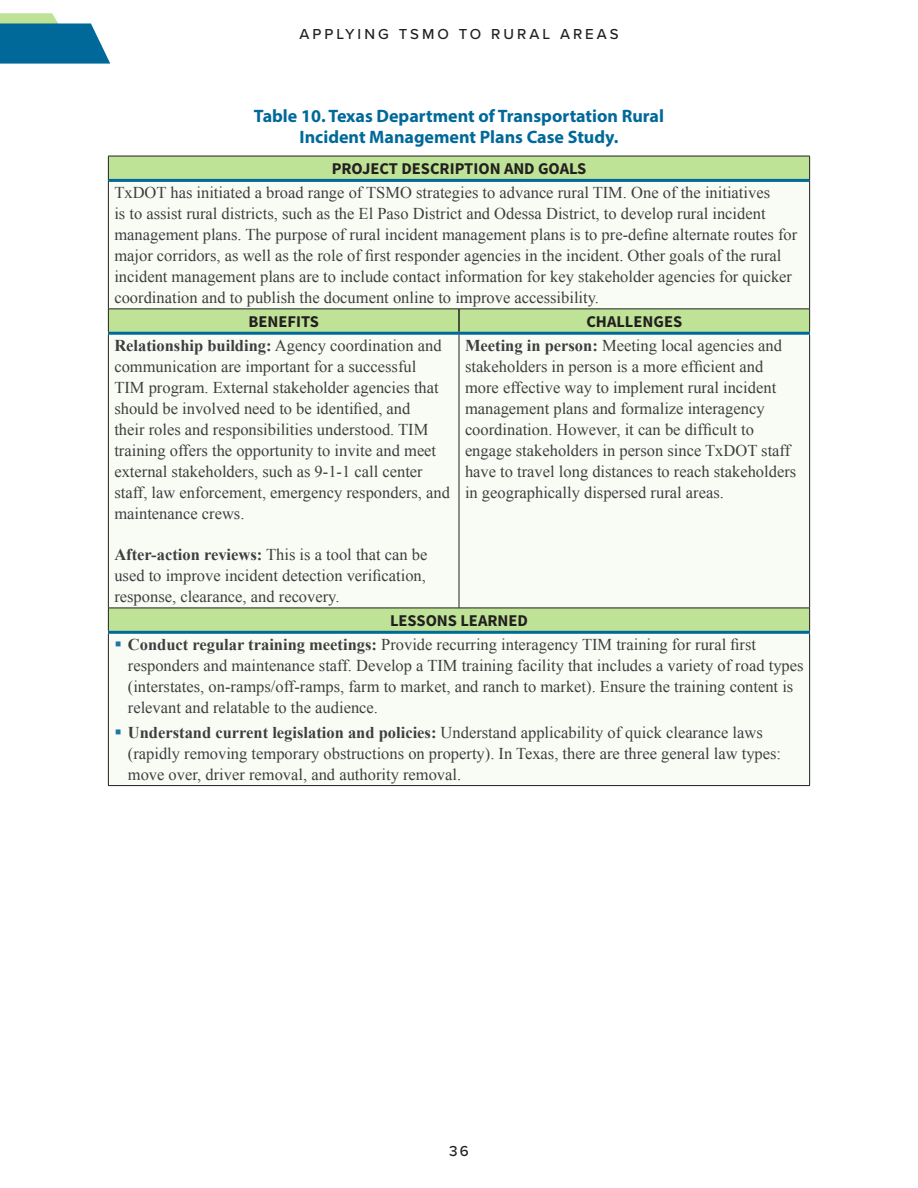
<style>
.page{position:relative;width:918px;height:1188px;background:#fff}
.page>*{position:absolute;margin:0;border:0;box-sizing:border-box;transform-origin:0 0}
.Figure_Table_Titles{font:700 18px/21.6px "Myriad Pro";color:#006999;text-align:center}
.Table_text{font:16.5px/21px "Times New Roman";color:#3e3e3f}
.Body_text{font:16.5px "Source Sans Variable";color:#231f20}
.t1{font:500 15px "Proxima Nova";letter-spacing:.2em;color:#231f20}
.s1{font-weight:700}
</style>
<div class="page">
<svg style="left:0;top:13px;width:110px;height:51px"></svg>
<div style="left:109px;top:157px;width:700px;height:22px;background:#bee396"></div>
<svg style="left:109px;top:308px;width:700px;height:323px;fill:#f9fcf5"></svg>
<hr style="left:458px;top:309px;width:2px;height:23px;background:#231f20">
<hr style="left:108px;top:332px;width:351px;height:3px;background:#006999">
<hr style="left:459px;top:332px;width:351px;height:3px;background:#006999">
<hr style="left:108px;top:631px;width:351px;height:3px;background:#006999">
<hr style="left:459px;top:631px;width:351px;height:3px;background:#006999">
<hr style="left:108px;top:156px;width:351px;height:1px;background:#231f20">
<svg style="left:108px;top:156px;width:1px;height:24px"></svg>
<hr style="left:459px;top:156px;width:351px;height:1px;background:#231f20">
<svg style="left:809px;top:156px;width:1px;height:24px"></svg>
<hr style="left:108px;top:180px;width:1px;height:129px;background:#231f20">
<hr style="left:809px;top:180px;width:1px;height:129px;background:#231f20">
<hr style="left:108px;top:309px;width:351px;height:1px;background:#231f20">
<svg style="left:108px;top:309px;width:1px;height:23px"></svg>
<hr style="left:459px;top:309px;width:351px;height:1px;background:#231f20">
<svg style="left:809px;top:309px;width:1px;height:23px"></svg>
<hr style="left:108px;top:608px;width:351px;height:1px;background:#231f20">
<svg style="left:108px;top:608px;width:1px;height:23px"></svg>
<hr style="left:459px;top:608px;width:351px;height:1px;background:#231f20">
<svg style="left:809px;top:608px;width:1px;height:23px"></svg>
<hr style="left:108px;top:634px;width:1px;height:151px;background:#231f20">
<hr style="left:809px;top:634px;width:1px;height:151px;background:#231f20">
<hr style="left:108px;top:335px;width:1px;height:273px;background:#231f20">
<hr style="left:459px;top:335px;width:1px;height:273px;background:#231f20">
<hr style="left:809px;top:335px;width:1px;height:273px;background:#231f20">
<hr style="left:108px;top:785px;width:351px;height:1px;background:#231f20">
<hr style="left:459px;top:785px;width:351px;height:1px;background:#231f20">
<hr style="left:109px;top:179px;width:350px;height:3px;background:#006999">
<hr style="left:459px;top:179px;width:350px;height:3px;background:#006999">
<p class="t1" style="left:299px;top:23px;width:321px">APPLYING TSMO TO RURAL AREAS</p>
<p class="Figure_Table_Titles" style="left:254px;top:104px;width:412px">Table 10. Texas Department of Transportation Rural<br>Incident Management Plans Case Study.</p>
<p class="Body_text" style="left:332px;top:159px;width:256px">PROJECT DESCRIPTION AND GOALS</p>
<p class="Table_text" style="left:114px;top:182px;width:684px">TxDOT has initiated a broad range of TSMO strategies to advance rural TIM. One of the initiatives<br>is to assist rural districts, such as the El Paso District and Odessa District, to develop rural incident management plans. The purpose of rural incident management plans is to pre-define alternate routes for major corridors, as well as the role of first responder agencies in the incident. Other goals of the rural incident management plans are to include contact information for key stakeholder agencies for quicker coordination and to publish the document online to improve accessibility.</p>
<p class="Body_text" style="left:248px;top:312px;width:72px">BENEFITS</p>
<p class="Body_text" style="left:586px;top:312px;width:97px">CHALLENGES</p>
<p class="Table_text" style="left:114px;top:334px;width:337px"><span class="s1">Relationship building:</span> Agency coordination and communication are important for a successful TIM program. External stakeholder agencies that should be involved need to be identified, and<br>their roles and responsibilities understood. TIM training offers the opportunity to invite and meet external stakeholders, such as 9-1-1 call center staff, law enforcement, emergency responders, and maintenance crews.</p>
<p class="Table_text" style="left:114px;top:544px;width:315px;text-align:justify"><span class="s1">After-action reviews:</span> This is a tool that can be used to improve incident detection verification, response, clearance, and recovery.</p>
<p class="Table_text" style="left:465px;top:334px;width:333px"><span class="s1">Meeting in person:</span> Meeting local agencies and stakeholders in person is a more efficient and more effective way to implement rural incident management plans and formalize interagency coordination. However, it can be difficult to engage stakeholders in person since TxDOT staff have to travel long distances to reach stakeholders in geographically dispersed rural areas.</p>
<p class="Body_text" style="left:390px;top:611px;width:139px">LESSONS LEARNED</p>
<p class="Table_text" style="left:128px;top:633px;width:677px"><span class="s1">Conduct regular training meetings:</span> Provide recurring interagency TIM training for rural first responders and maintenance staff. Develop a TIM training facility that includes a variety of road types (interstates, on-ramps/off-ramps, farm to market, and ranch to market). Ensure the training content is relevant and relatable to the audience.</p>
<p class="Table_text" style="left:128px;top:721px;width:655px"><span class="s1">Understand current legislation and policies:</span> Understand applicability of quick clearance laws (rapidly removing temporary obstructions on property). In Texas, there are three general law types: move over, driver removal, and authority removal.</p>
<p class="t1" style="left:449px;top:1139px;width:21px">36</p>
</div>
